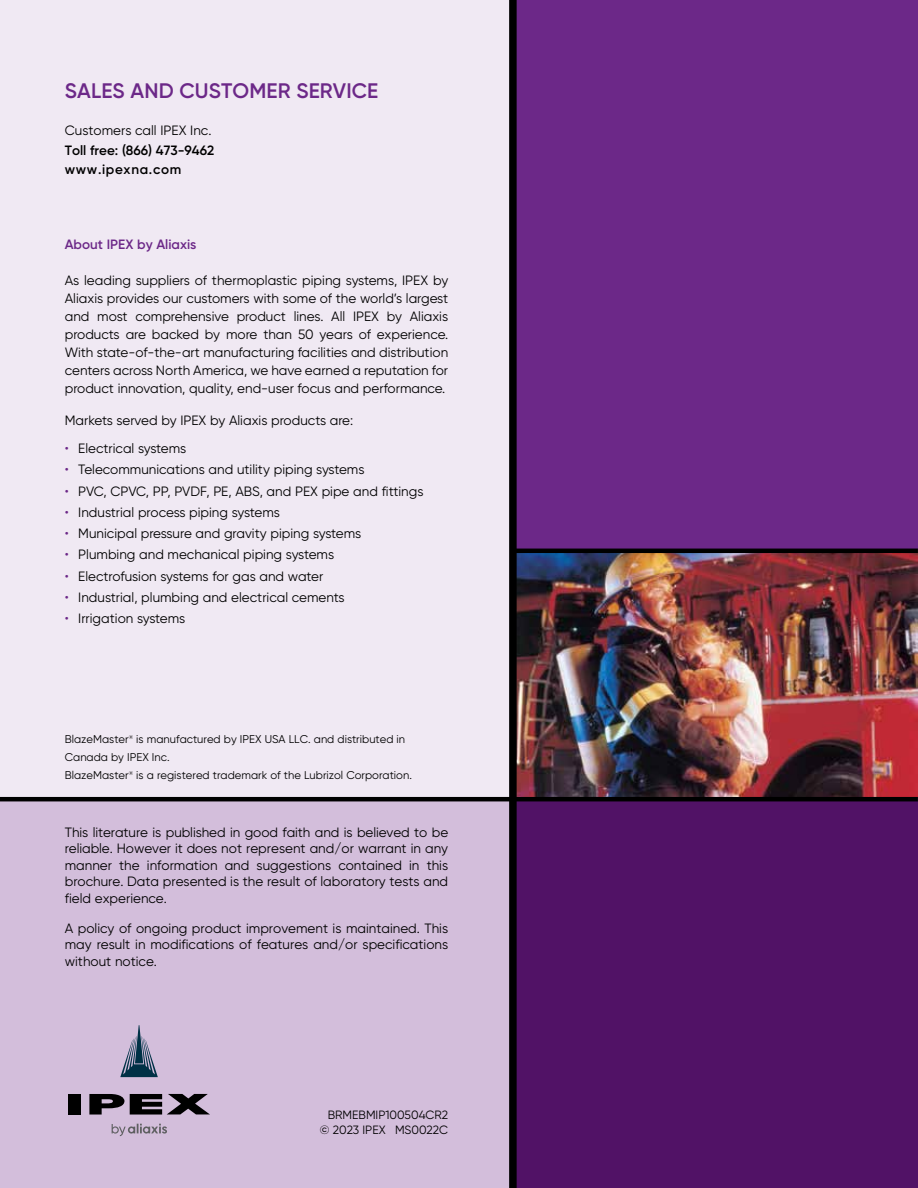
<style>
.page{position:relative;width:918px;height:1188px;background:#fff}
.page>*{position:absolute;margin:0;border:0;box-sizing:border-box;transform-origin:0 0}
.t1{font:600 21px "Gilroy";letter-spacing:.005em;color:#6c2888}
.t2{font:13.5px/18px "Gilroy";color:#000;text-align:justify}
.t3{font:600 13.5px/19.5px "Gilroy";color:#000}
.t4{font:600 13.5px "Gilroy";color:#6c2888}
.t5{font:12px/15px "Gilroy";color:#000;text-align:right}
.t6{font:11.25px/18px "Gilroy";color:#000}
.s1{color:#6c2888}
</style>
<div class="page">
<div style="left:0;top:799px;width:513px;height:389px;background:#d3bedb"></div>
<div style="left:0;top:0;width:513px;height:801px;background:#f0e9f3"></div>
<div style="left:513px;top:799px;width:405px;height:389px;background:#511266"></div>
<div style="left:513px;top:0;width:405px;height:801px;background:#6c2888"></div>
<img style="left:517px;top:553px;width:401px;height:244px">
<div style="left:509px;top:0;width:8px;height:1188px;background:#000"></div>
<div style="left:69px;top:1094px;width:12px;height:21px;background:#000"></div>
<svg style="left:89px;top:1094px;width:35px;height:21px"></svg>
<svg style="left:130px;top:1094px;width:80px;height:21px"></svg>
<svg style="left:120px;top:1025px;width:38px;height:52px"></svg>
<svg style="left:112px;top:1124px;width:55px;height:12px"></svg>
<hr style="left:0;top:797px;width:918px;height:4px;background:#000">
<hr style="left:513px;top:549px;width:405px;height:4px;background:#000">
<h1 class="t1" style="left:65px;top:77px;width:315px">SALES AND CUSTOMER SERVICE</h1>
<p class="t2" style="left:65px;top:121px;width:148px">Customers call IPEX Inc.</p>
<p class="t3" style="left:65px;top:140px;width:151px">Toll free: (866) 473-9462 www.ipexna.com</p>
<p class="t4" style="left:65px;top:236px;width:133px">About IPEX by Aliaxis</p>
<p class="t2" style="left:65px;top:271px;width:385px">As leading suppliers of thermoplastic piping systems, IPEX by Aliaxis provides our customers with some of the world’s largest and most comprehensive product lines. All IPEX by Aliaxis products are backed by more than 50 years of experience.<br>With state-of-the-art manufacturing facilities and distribution centers across North America, we have earned a reputation for product innovation, quality, end-user focus and performance.</p>
<p class="t2" style="left:65px;top:411px;width:290px">Markets served by IPEX by Aliaxis products are:</p>
<p class="t2" style="left:65px;top:439px;width:123px"><span class="s1">•</span> Electrical systems</p>
<p class="t2" style="left:65px;top:461px;width:301px"><span class="s1">•</span> Telecommunications and utility piping systems</p>
<p class="t2" style="left:65px;top:482px;width:360px"><span class="s1">•</span> PVC, CPVC, PP, PVDF, PE, ABS, and PEX pipe and fittings</p>
<p class="t2" style="left:65px;top:503px;width:217px"><span class="s1">•</span> Industrial process piping systems</p>
<p class="t2" style="left:65px;top:524px;width:298px"><span class="s1">•</span> Municipal pressure and gravity piping systems</p>
<p class="t2" style="left:65px;top:546px;width:271px"><span class="s1">•</span> Plumbing and mechanical piping systems</p>
<p class="t2" style="left:65px;top:567px;width:260px"><span class="s1">•</span> Electrofusion systems for gas and water</p>
<p class="t2" style="left:65px;top:588px;width:281px"><span class="s1">•</span> Industrial, plumbing and electrical cements</p>
<p class="t2" style="left:65px;top:609px;width:122px"><span class="s1">•</span> Irrigation systems</p>
<p class="t6" style="left:65px;top:730px;width:349px">BlazeMaster<sup>®</sup> is manufactured by IPEX USA LLC. and distributed in<br>Canada by IPEX Inc.<br>BlazeMaster<sup>®</sup> is a registered trademark of the Lubrizol Corporation.</p>
<p class="t2" style="left:65px;top:824px;width:385px;line-height:16.5px">This literature is published in good faith and is believed to be reliable. However it does not represent and/or warrant in any manner the information and suggestions contained in this brochure. Data presented is the result of laboratory tests and field experience.</p>
<p class="t2" style="left:65px;top:920px;width:385px;line-height:16.5px">A policy of ongoing product improvement is maintained. This may result in modifications of features and/or specifications without notice.</p>
<p class="t5" style="left:320px;top:1107px;width:130px">BRMEBMIP100504CR2 © 2023 IPEX MS0022C</p>
</div>
